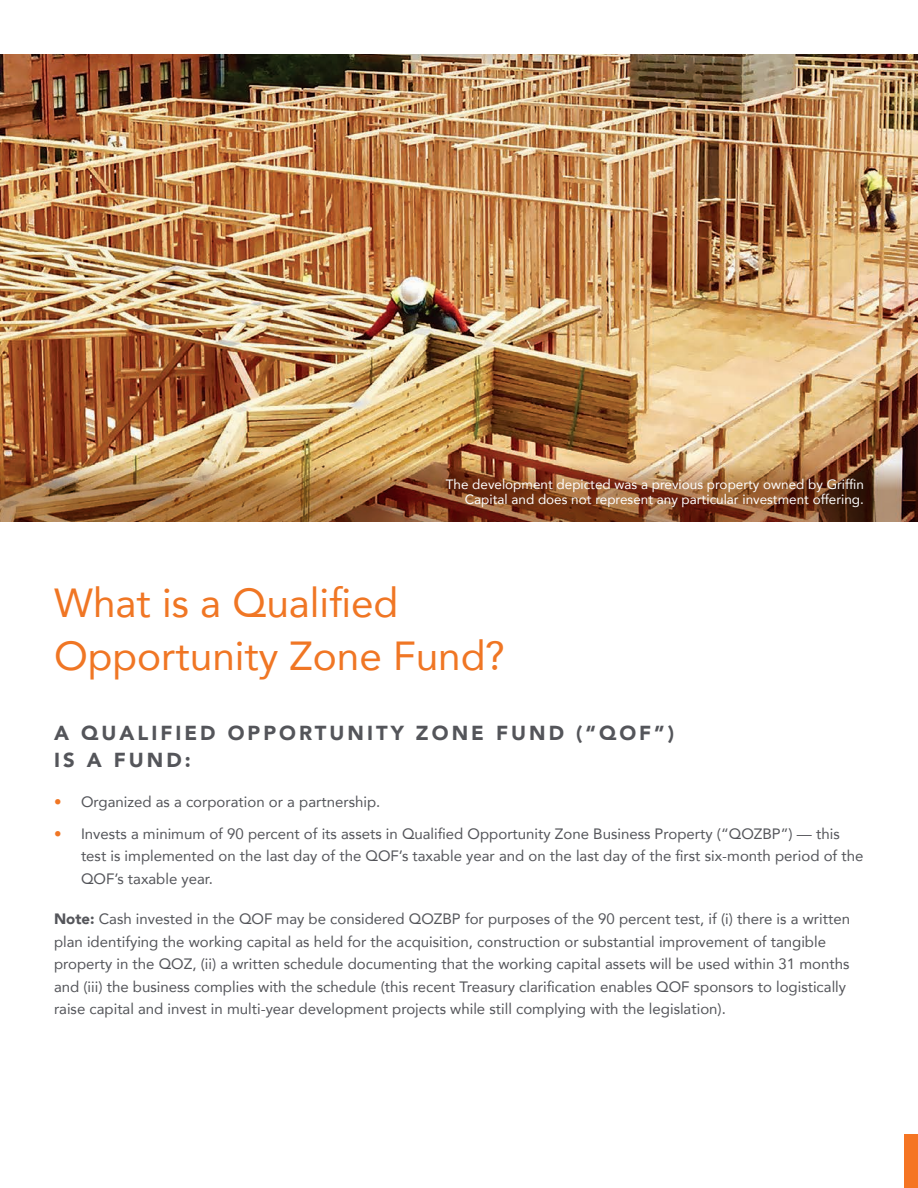
<style>
.page{position:relative;width:918px;height:1188px;background:#fff}
.page>*{position:absolute;margin:0;border:0;box-sizing:border-box;transform-origin:0 0}
.t1{font:40.5px/54px "Avenir";color:#f07624}
.t2{font:900 20.25px/27px "Avenir";letter-spacing:.15em;color:#54555a}
.t3{font:15px/22.5px "Avenir";color:#54555a}
.t4{font:13.5px/15px "Avenir";color:#fff;text-align:right}
.s1{color:#f07624}
.s2{font-weight:900}
</style>
<div class="page">
<img style="left:0;top:54px;width:918px;height:399px">
<img style="left:0;top:453px;width:918px;height:69px">
<div style="left:904px;top:1134px;width:14px;height:54px;background:#f57523"></div>
<p class="t4" style="left:446px;top:477px;width:420px">The development depicted was a previous property owned by Griffin<br>Capital and does not represent any particular investment offering.</p>
<h1 class="t1" style="left:54px;top:574px;width:453px">What is a Qualified<br>Opportunity Zone Fund?</h1>
<h2 class="t2" style="left:54px;top:719px;width:622px">A QUALIFIED OPPORTUNITY ZONE FUND (“QOF”)<br>IS A FUND:</h2>
<p class="t3" style="left:54px;top:790px;width:328px"><span class="s1">•</span> Organized as a corporation or a partnership.</p>
<p class="t3" style="left:81px;top:822px;width:784px;text-indent:-27px"><span class="s1">•</span> Invests a minimum of 90 percent of its assets in Qualified Opportunity Zone Business Property (“QOZBP”) — this test is implemented on the last day of the QOF’s taxable year and on the last day of the first six-month period of the<br>QOF’s taxable year.</p>
<p class="t3" style="left:54px;top:907px;width:798px"><span class="s2">Note:</span> Cash invested in the QOF may be considered QOZBP for purposes of the 90 percent test, if (i) there is a written plan identifying the working capital as held for the acquisition, construction or substantial improvement of tangible property in the QOZ, (ii) a written schedule documenting that the working capital assets will be used within 31 months and (iii) the business complies with the schedule (this recent Treasury clarification enables QOF sponsors to logistically raise capital and invest in multi-year development projects while still complying with the legislation).</p>
</div>
